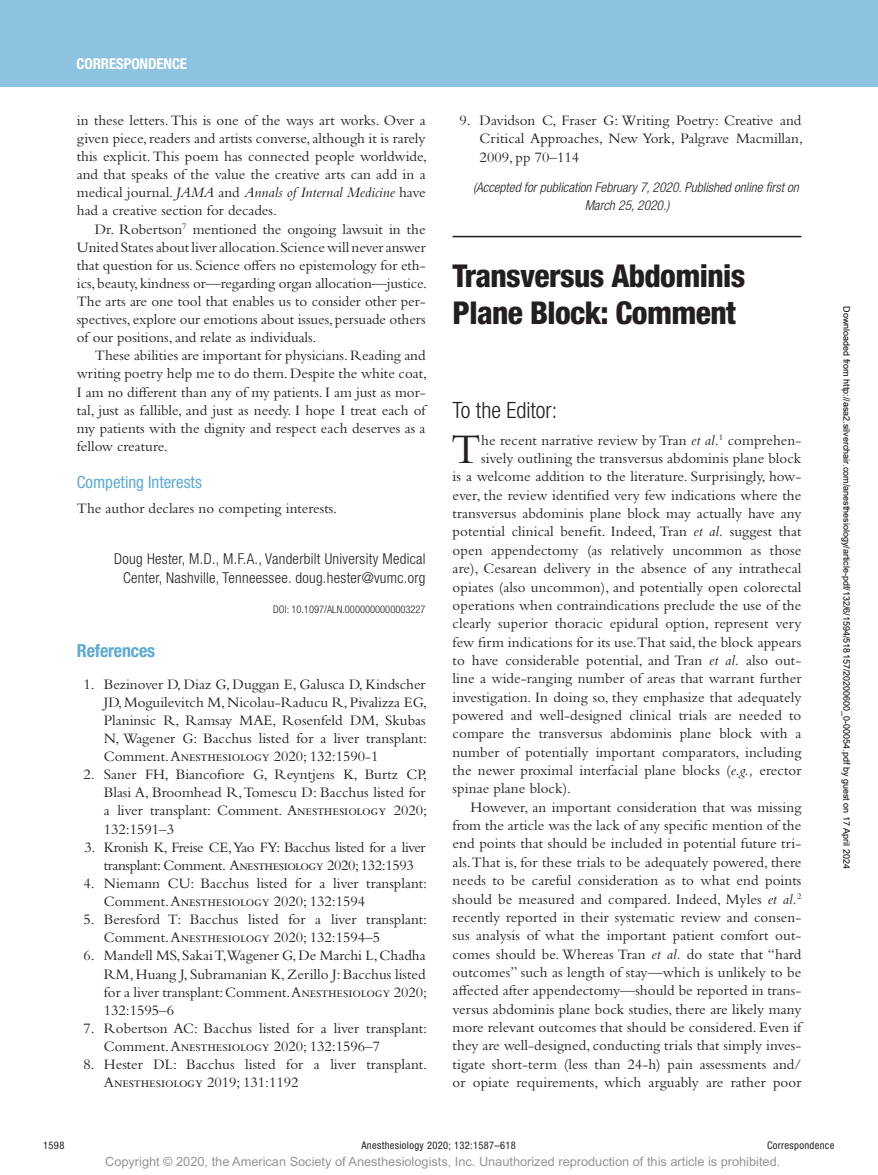
<style>
.page{position:relative;width:878px;height:1175px;background:#fff}
.page>*{position:absolute;margin:0;border:0;box-sizing:border-box;transform-origin:0 0}
.t1{font:43.95px "Bembo Std";color:#231f20}
.t2{font:800 condensed 31.5px/36.3px "Helvetica Neue LT Std";letter-spacing:-.02em;color:#231f20}
.t3{font:300 condensed 22.5px "Helvetica Neue LT Std";color:#231f20}
.t4{font:700 condensed 18px "Helvetica Neue LT Std";letter-spacing:-.01em;color:#5caad4}
.t5{font:condensed 16.8px "Helvetica Neue LT Std";color:#5caad4}
.t6{font:15px/18.1px "Bembo Std";letter-spacing:.005em;color:#231f20;text-align:justify}
.t7{font:300 condensed 15px/18.1px "Helvetica Neue LT Std";letter-spacing:.02em;color:#231f20;text-align:center}
.t8{font:15px/18.1px "Bembo Std";letter-spacing:-.025em;color:#231f20;text-align:center}
.t9{font:700 condensed 15px "Helvetica Neue LT Std";letter-spacing:-.01em;color:#fff}
.t10{font:italic 300 condensed 13.5px/18.3px "Helvetica Neue LT Std";color:#231f20}
.t11{font:12.75px "Arial MT Std";color:#939598}
.t12{font:condensed 10.5px "Helvetica Neue LT Std";letter-spacing:.03em;color:#231f20}
.t13{font:300 condensed 10.5px "Helvetica Neue LT Std";color:#231f20}
.t14{font:9px "Arial";color:#000}
.s1{font-style:italic}
</style>
<div class="page">
<div style="left:0;top:0;width:878px;height:86px;background:#8dc3e0"></div>
<hr style="left:452px;top:236px;width:349px;height:1px;background:#231f20">
<p class="t9" style="left:77px;top:54px;width:112px">CORRESPONDENCE</p>
<p class="t6" style="left:77px;top:111px;width:352px">in these letters. This is one of the ways art works. Over a given piece, readers and artists converse, although it is rarely this explicit. This poem has connected people worldwide, and that speaks of the value the creative arts can add in a medical journal. <span class="s1">JAMA</span> and <span class="s1">Annals of Internal Medicine</span> have had a creative section for decades.</p>
<p class="t6" style="left:77px;top:219px;width:352px;text-indent:18px">Dr. Robertson<sup>7</sup> mentioned the ongoing lawsuit in the United States about liver allocation.Science will never answer that question for us. Science offers no epistemology for eth&shy;ics, beauty, kindness or—regarding organ allocation—justice.<br>The arts are one tool that enables us to consider other per&shy;spectives, explore our emotions about issues, persuade others of our positions, and relate as individuals.</p>
<p class="t6" style="left:77px;top:346px;width:352px;text-indent:18px">These abilities are important for physicians. Reading and writing poetry help me to do them. Despite the white coat, I am no different than any of my patients. I am just as mor&shy;tal, just as fallible, and just as needy. I hope I treat each of my patients with the dignity and respect each deserves as a fellow creature.</p>
<p class="t5" style="left:77px;top:473px;width:126px">Competing Interests</p>
<p class="t6" style="left:77px;top:499px;width:262px">The author declares no competing interests.</p>
<p class="t7" style="left:114px;top:550px;width:313px">Doug Hester, M.D., M.F.A., Vanderbilt University Medical<br>Center, Nashville, Tenneessee. doug.hester@vumc.org</p>
<p class="t13" style="left:273px;top:603px;width:154px">DOI: 10.1097/ALN.0000000000003227</p>
<p class="t4" style="left:77px;top:639px;width:80px">References</p>
<p class="t6" style="left:104px;top:674px;width:325px;text-indent:-20px">1. Bezinover D, Diaz G, Duggan E, Galusca D, Kindscher JD, Moguilevitch M, Nicolau-Raducu R, Pivalizza EG, Planinsic R, Ramsay MAE, Rosenfeld DM, Skubas N, Wagener G: Bacchus listed for a liver transplant:<br>Comment. Anesthesiology 2020; 132:1590-1</p>
<p class="t6" style="left:104px;top:765px;width:325px;text-indent:-20px">2. Saner FH, Biancofiore G, Reyntjens K, Burtz CP, Blasi A, Broomhead R, Tomescu D: Bacchus listed for a liver transplant: Comment. Anesthesiology 2020; 132:1591–3</p>
<p class="t8" style="left:84px;top:837px;width:343px">3. Kronish K, Freise CE, Yao FY: Bacchus listed for a liver transplant: Comment. Anesthesiology 2020; 132:1593</p>
<p class="t6" style="left:104px;top:874px;width:325px;text-indent:-20px">4. Niemann CU: Bacchus listed for a liver transplant:<br>Comment. Anesthesiology 2020; 132:1594</p>
<p class="t6" style="left:104px;top:910px;width:325px;text-indent:-20px">5. Beresford T: Bacchus listed for a liver transplant:<br>Comment. Anesthesiology 2020; 132:1594–5</p>
<p class="t6" style="left:104px;top:946px;width:325px;text-indent:-20px">6. Mandell MS, Sakai T,Wagener G, De Marchi L, Chadha RM, Huang J, Subramanian K, Zerillo J: Bacchus listed for a liver transplant: Comment.Anesthesiology 2020; 132:1595–6</p>
<p class="t6" style="left:104px;top:1018px;width:325px;text-indent:-20px">7. Robertson AC: Bacchus listed for a liver transplant:<br>Comment. Anesthesiology 2020; 132:1596–7</p>
<p class="t6" style="left:104px;top:1055px;width:325px;text-indent:-20px">8. Hester DL: Bacchus listed for a liver transplant.<br>Anesthesiology 2019; 131:1192</p>
<p class="t6" style="left:479px;top:111px;width:325px;text-indent:-20px">9. Davidson C, Fraser G: Writing Poetry: Creative and Critical Approaches, New York, Palgrave Macmillan, 2009, pp 70–114</p>
<p class="t10" style="left:584px;top:178px;width:216px;text-indent:-111px">(Accepted for publication February 7, 2020. Published online first on<br>March 25, 2020.)</p>
<h2 class="t2" style="left:452px;top:257px;width:294px">Transversus Abdominis<br>Plane Block: Comment</h2>
<h3 class="t3" style="left:452px;top:397px;width:106px">To the Editor:</h3>
<h1 class="t1" style="left:451px;top:423px;width:31px">T</h1>
<p class="t6" style="left:481px;top:431px;width:322px">he recent narrative review by Tran <span class="s1">et al.</span><sup>1</sup> comprehen-</p>
<p class="t6" style="left:481px;top:449px;width:322px">sively outlining the transversus abdominis plane block</p>
<p class="t6" style="left:452px;top:467px;width:350px">is a welcome addition to the literature. Surprisingly, how-</p>
<p class="t6" style="left:452px;top:486px;width:350px">ever, the review identified very few indications where the</p>
<p class="t6" style="left:452px;top:504px;width:350px">transversus abdominis plane block may actually have any</p>
<p class="t6" style="left:452px;top:522px;width:350px">potential clinical benefit. Indeed, Tran <span class="s1">et al.</span> suggest that</p>
<p class="t6" style="left:452px;top:541px;width:350px">open appendectomy (as relatively uncommon as those</p>
<p class="t6" style="left:452px;top:559px;width:350px">are), Cesarean delivery in the absence of any intrathecal</p>
<p class="t6" style="left:452px;top:577px;width:350px">opiates (also uncommon), and potentially open colorectal</p>
<p class="t6" style="left:452px;top:596px;width:350px">operations when contraindications preclude the use of the</p>
<p class="t6" style="left:452px;top:614px;width:350px">clearly superior thoracic epidural option, represent very</p>
<p class="t6" style="left:452px;top:632px;width:350px">few firm indications for its use.That said, the block appears</p>
<p class="t6" style="left:452px;top:651px;width:350px">to have considerable potential, and Tran <span class="s1">et al.</span> also out-</p>
<p class="t6" style="left:452px;top:669px;width:350px">line a wide-ranging number of areas that warrant further</p>
<p class="t6" style="left:452px;top:687px;width:350px">investigation. In doing so, they emphasize that adequately</p>
<p class="t6" style="left:452px;top:706px;width:350px">powered and well-designed clinical trials are needed to</p>
<p class="t6" style="left:452px;top:724px;width:350px">compare the transversus abdominis plane block with a</p>
<p class="t6" style="left:452px;top:742px;width:350px">number of potentially important comparators, including</p>
<p class="t6" style="left:452px;top:761px;width:350px">the newer proximal interfacial plane blocks (<span class="s1">e.g.,</span> erector</p>
<p class="t6" style="left:452px;top:779px;width:120px">spinae plane block).</p>
<p class="t6" style="left:470px;top:797px;width:332px">However, an important consideration that was missing</p>
<p class="t6" style="left:452px;top:816px;width:350px">from the article was the lack of any specific mention of the</p>
<p class="t6" style="left:452px;top:834px;width:350px">end points that should be included in potential future tri-</p>
<p class="t6" style="left:452px;top:852px;width:350px">als. That is, for these trials to be adequately powered, there</p>
<p class="t6" style="left:452px;top:871px;width:350px">needs to be careful consideration as to what end points</p>
<p class="t6" style="left:452px;top:889px;width:350px">should be measured and compared. Indeed, Myles <span class="s1">et al.</span><sup>2</sup></p>
<p class="t6" style="left:452px;top:908px;width:350px">recently reported in their systematic review and consen-</p>
<p class="t6" style="left:452px;top:926px;width:350px">sus analysis of what the important patient comfort out-</p>
<p class="t6" style="left:452px;top:944px;width:350px">comes should be. Whereas Tran <span class="s1">et al.</span> do state that “hard</p>
<p class="t6" style="left:452px;top:963px;width:350px">outcomes” such as length of stay—which is unlikely to be</p>
<p class="t6" style="left:452px;top:981px;width:350px">affected after appendectomy—should be reported in trans-</p>
<p class="t6" style="left:452px;top:999px;width:350px">versus abdominis plane bock studies, there are likely many</p>
<p class="t6" style="left:452px;top:1018px;width:350px">more relevant outcomes that should be considered. Even if</p>
<p class="t6" style="left:452px;top:1036px;width:350px">they are well-designed, conducting trials that simply inves-</p>
<p class="t6" style="left:452px;top:1054px;width:350px">tigate short-term (less than 24-h) pain assessments and/</p>
<p class="t6" style="left:452px;top:1073px;width:350px">or opiate requirements, which arguably are rather poor</p>
<p class="t14" style="left:850px;top:306px;width:564px;rotate:90deg">Downloaded from http://asa2.silverchair.com/anesthesiology/article-pdf/132/6/1594/518157/20200600_0-00054.pdf by guest on 17 April 2024</p>
<p class="t12" style="left:43px;top:1139px;width:23px">1598</p>
<p class="t12" style="left:361px;top:1139px;width:156px">Anesthesiology 2020; 132:1587–618</p>
<p class="t12" style="left:767px;top:1139px;width:69px">Correspondence</p>
<p class="t11" style="left:105px;top:1154px;width:676px">Copyright © 2020, the American Society of Anesthesiologists, Inc. Unauthorized reproduction of this article is prohibited.</p>
</div>
